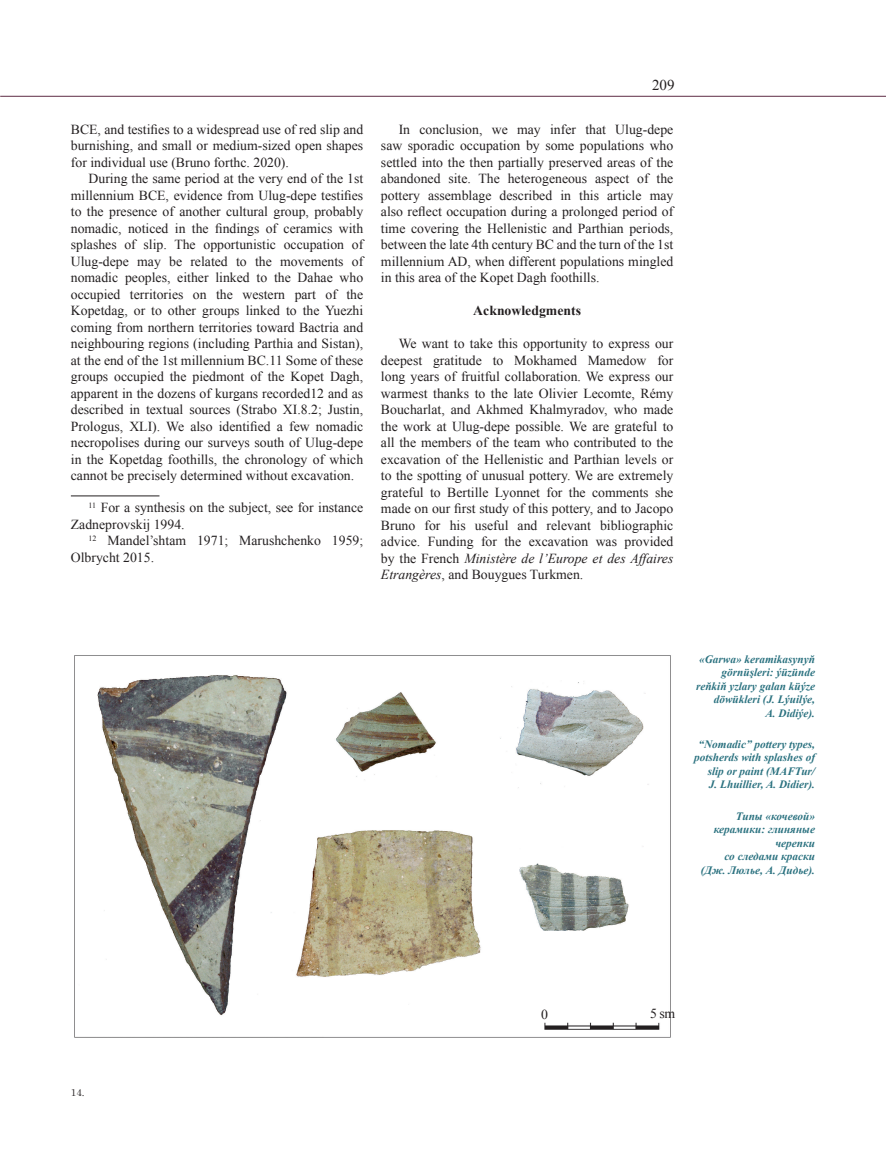
<style>
.page{position:relative;width:886px;height:1170px;background:#fff}
.page>*{position:absolute;margin:0;border:0;box-sizing:border-box;transform-origin:0 0}
.t1{font:15px "Times New Roman";color:#231f20}
.t2{font:13.75px/16.5px "Times New Roman";color:#231f20;text-align:justify}
.t3{font:700 13.75px "Times New Roman";color:#231f20}
.t4{font:italic 700 11.25px/13.5px "Times New Roman";color:#2b7280;text-align:right}
.t5{font:10px "Century Schoolbook";color:#231f20}
.s1{font-style:italic}
</style>
<div class="page">
<hr style="left:0;top:96px;width:886px;height:1px;background:#7e566a">
<hr style="left:71px;top:495px;width:88px;height:1px;background:#231f20">
<img style="left:74px;top:655px;width:597px;height:383px">
<p class="t2" style="left:71px;top:120px;width:294px">BCE, and testifies to a widespread use of red slip and burnishing, and small or medium-sized open shapes for individual use (Bruno forthc. 2020).</p>
<p class="t2" style="left:71px;top:170px;width:294px;text-indent:18px">During the same period at the very end of the 1st millennium BCE, evidence from Ulug-depe testifies to the presence of another cultural group, probably nomadic, noticed in the findings of ceramics with splashes of slip. The opportunistic occupation of Ulug-depe may be related to the movements of nomadic peoples, either linked to the Dahae who occupied territories on the western part of the Kopetdag, or to other groups linked to the Yuezhi coming from northern territories toward Bactria and neighbouring regions (including Parthia and Sistan), at the end of the 1st millennium BC.11 Some of these groups occupied the piedmont of the Kopet Dagh, apparent in the dozens of kurgans recorded12 and as described in textual sources (Strabo XI.8.2; Justin, Prologus, XLI). We also identified a few nomadic necropolises during our surveys south of Ulug-depe in the Kopetdag foothills, the chronology of which cannot be precisely determined without excavation.</p>
<p class="t2" style="left:71px;top:499px;width:294px;text-indent:18px"><sup>11</sup> For a synthesis on the subject, see for instance<br>Zadneprovskij 1994.</p>
<p class="t2" style="left:71px;top:532px;width:294px;text-indent:18px"><sup>12</sup> Mandel’shtam 1971; Marushchenko 1959;<br>Olbrycht 2015.</p>
<p class="t1" style="left:652px;top:74px;width:24px">209</p>
<p class="t2" style="left:381px;top:120px;width:294px;text-indent:18px">In conclusion, we may infer that Ulug-depe saw sporadic occupation by some populations who settled into the then partially preserved areas of the abandoned site. The heterogeneous aspect of the pottery assemblage described in this article may also reflect occupation during a prolonged period of time covering the Hellenistic and Parthian periods, between the late 4th century BC and the turn of the 1st millennium AD, when different populations mingled in this area of the Kopet Dagh foothills.</p>
<p class="t3" style="left:473px;top:301px;width:109px">Acknowledgments</p>
<p class="t2" style="left:381px;top:335px;width:294px;text-indent:18px">We want to take this opportunity to express our deepest gratitude to Mokhamed Mamedow for long years of fruitful collaboration. We express our warmest thanks to the late Olivier Lecomte, Rémy Boucharlat, and Akhmed Khalmyradov, who made the work at Ulug-depe possible. We are grateful to all the members of the team who contributed to the excavation of the Hellenistic and Parthian levels or to the spotting of unusual pottery. We are extremely grateful to Bertille Lyonnet for the comments she made on our first study of this pottery, and to Jacopo Bruno for his useful and relevant bibliographic advice. Funding for the excavation was provided by the French <span class="s1">Ministère de l’Europe et des Affaires Etrangères</span>, and Bouygues Turkmen.</p>
<p class="t4" style="left:696px;top:651px;width:121px">«Garwa» keramikasynyň görnüşleri: ýüzünde reňkiň yzlary galan küýze döwükleri (J. Lýuilýe,<br>A. Didiýe).</p>
<p class="t4" style="left:694px;top:737px;width:122px">“Nomadic” pottery types, potsherds with splashes of slip or paint (MAFTur/<br>J. Lhuillier, A. Didier).</p>
<p class="t4" style="left:701px;top:808px;width:116px">Типы «кочевой» керамики: глиняные черепки<br>со следами краски (Дж. Люлье, А. Дидье).</p>
<p class="t5" style="left:71px;top:1083px;width:15px">14.</p>
<p class="t2" style="left:541px;top:1005px;width:8px">0</p>
<p class="t2" style="left:650px;top:1004px;width:27px">5 sm</p>
</div>
